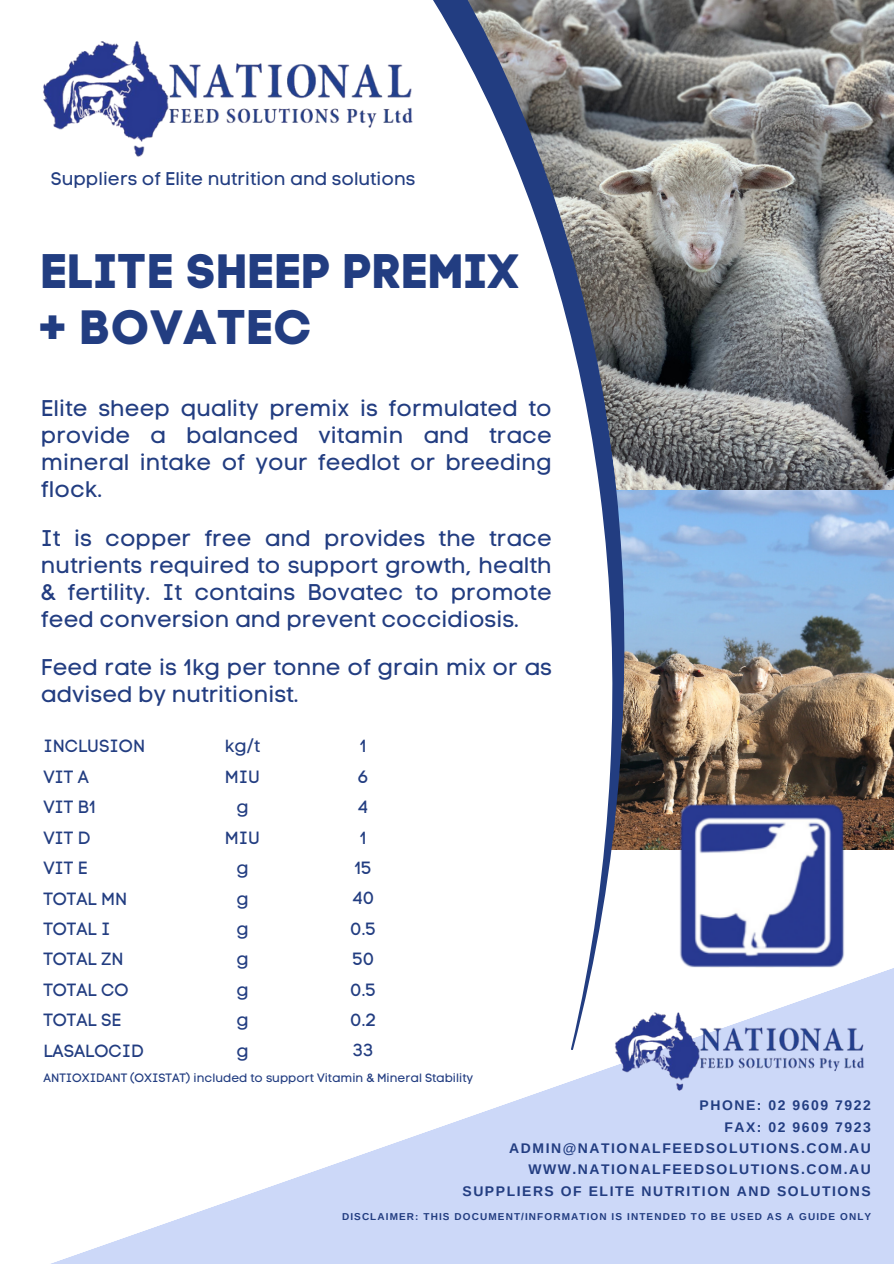
<style>
.page{position:relative;width:894px;height:1264px;background:#fff}
.page>*{position:absolute;margin:0;border:0;box-sizing:border-box;transform-origin:0 0}
.t1{font:48px "Code Pro Bold LC";color:#223d81}
.t2{font:22.5px/27px "Code Pro Normal LC";color:#223d81;text-align:justify}
.t3{font:18.15px "Code Pro Normal LC";color:#223d81}
.t4{font:17.55px "Code Pro Normal LC";color:#223d81}
.t5{font:700 13.95px "Arimo";letter-spacing:.11em;color:#223d81}
.t6{font:12px "Code Pro Normal LC";color:#223d81}
.t7{font:700 10.05px "Arimo";letter-spacing:.11em;color:#223d81}
</style>
<div class="page">
<img style="left:708px;top:0;width:185px;height:490px">
<img style="left:708px;top:490px;width:185px;height:359px">
<svg style="left:53px;top:968px;width:840px;height:295px;fill:#ccd8f8"></svg>
<img style="left:694px;top:778px;width:185px;height:213px">
<img style="left:609px;top:1007px;width:265px;height:83px">
<img style="left:43px;top:41px;width:366px;height:116px">
<svg style="left:409px;top:0;width:285px;height:1050px"></svg>
<p class="t3" style="left:51px;top:168px;width:366px">Suppliers of Elite nutrition and solutions</p>
<p class="t1" style="left:40px;top:242px;width:481px">ELITE SHEEP PREMIX</p>
<p class="t1" style="left:40px;top:298px;width:272px">+ BOVATEC</p>
<p class="t2" style="left:41px;top:395px;width:512px">Elite sheep quality premix is formulated to provide a balanced vitamin and trace mineral intake of your feedlot or breeding flock.</p>
<p class="t2" style="left:41px;top:524px;width:512px">It is copper free and provides the trace nutrients required to support growth, health &amp; fertility. It contains Bovatec to promote feed conversion and prevent coccidiosis.</p>
<p class="t2" style="left:41px;top:654px;width:512px">Feed rate is 1kg per tonne of grain mix or as advised by nutritionist.</p>
<p class="t4" style="left:225px;top:735px;width:37px">kg/t</p>
<p class="t4" style="left:225px;top:766px;width:37px">MIU</p>
<p class="t4" style="left:236px;top:796px;width:14px">g</p>
<p class="t4" style="left:225px;top:827px;width:37px">MIU</p>
<p class="t4" style="left:236px;top:857px;width:14px">g</p>
<p class="t4" style="left:236px;top:887px;width:14px">g</p>
<p class="t4" style="left:236px;top:918px;width:14px">g</p>
<p class="t4" style="left:236px;top:948px;width:14px">g</p>
<p class="t4" style="left:236px;top:979px;width:14px">g</p>
<p class="t4" style="left:236px;top:1009px;width:14px">g</p>
<p class="t4" style="left:236px;top:1039px;width:14px">g</p>
<p class="t4" style="left:43px;top:735px;width:103px">INCLUSION</p>
<p class="t4" style="left:43px;top:766px;width:47px">VIT A</p>
<p class="t4" style="left:43px;top:796px;width:54px">VIT B1</p>
<p class="t4" style="left:43px;top:827px;width:48px">VIT D</p>
<p class="t4" style="left:43px;top:857px;width:46px">VIT E</p>
<p class="t4" style="left:43px;top:887px;width:85px">TOTAL MN</p>
<p class="t4" style="left:43px;top:918px;width:68px">TOTAL I</p>
<p class="t4" style="left:43px;top:948px;width:82px">TOTAL ZN</p>
<p class="t4" style="left:43px;top:979px;width:86px">TOTAL CO</p>
<p class="t4" style="left:43px;top:1009px;width:79px">TOTAL SE</p>
<p class="t4" style="left:43px;top:1039px;width:102px">LASALOCID</p>
<p class="t4" style="left:360px;top:735px;width:8px">1</p>
<p class="t4" style="left:358px;top:766px;width:12px">6</p>
<p class="t4" style="left:358px;top:796px;width:12px">4</p>
<p class="t4" style="left:360px;top:826px;width:8px">1</p>
<p class="t4" style="left:354px;top:857px;width:19px">15</p>
<p class="t4" style="left:352px;top:887px;width:23px">40</p>
<p class="t4" style="left:350px;top:918px;width:27px">0.5</p>
<p class="t4" style="left:352px;top:948px;width:23px">50</p>
<p class="t4" style="left:350px;top:978px;width:27px">0.5</p>
<p class="t4" style="left:350px;top:1009px;width:27px">0.2</p>
<p class="t4" style="left:353px;top:1039px;width:22px">33</p>
<p class="t6" style="left:43px;top:1070px;width:431px">ANTIOXIDANT (OXISTAT) included to support Vitamin &amp; Mineral Stability</p>
<p class="t5" style="left:699px;top:1097px;width:173px">PHONE: 02 9609 7922</p>
<p class="t5" style="left:724px;top:1118px;width:148px">FAX: 02 9609 7923</p>
<p class="t5" style="left:509px;top:1140px;width:363px">ADMIN@NATIONALFEEDSOLUTIONS.COM.AU</p>
<p class="t5" style="left:528px;top:1161px;width:344px">WWW.NATIONALFEEDSOLUTIONS.COM.AU</p>
<p class="t5" style="left:462px;top:1182px;width:410px">SUPPLIERS OF ELITE NUTRITION AND SOLUTIONS</p>
<p class="t7" style="left:342px;top:1211px;width:530px">DISCLAIMER: THIS DOCUMENT/INFORMATION IS INTENDED TO BE USED AS A GUIDE ONLY</p>
</div>
